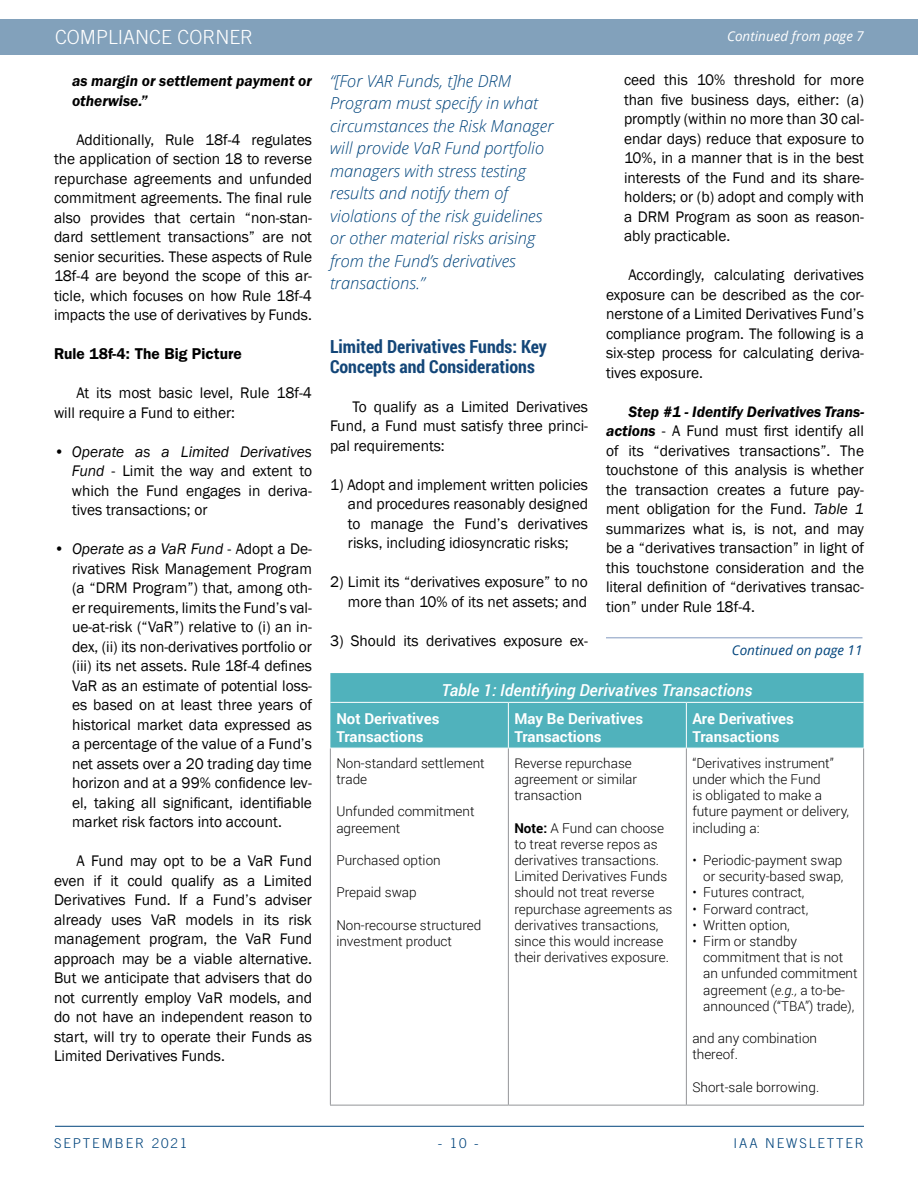
<style>
.page{position:relative;width:918px;height:1188px;background:#fff}
.page>*{position:absolute;margin:0;border:0;box-sizing:border-box;transform-origin:0 0}
.t1{font:300 19.5px "Trade Gothic";color:#fff}
.t2{font:700 18px/19.8px "Roboto Condensed";color:#134678}
.t3{font:italic 300 16.5px/22.5px "Open Sans";color:#00447c}
.t4{font:italic 500 16.5px "Roboto";color:#fff}
.t5{font:15.75px/19.5px "Franklin Gothic";color:#000;text-align:justify}
.t6{font:italic 600 15.75px/19.5px "Franklin Gothic";color:#000}
.t7{font:600 15.75px "Franklin Gothic";color:#000}
.t8{font:700 15px/18px "Roboto";color:#fff}
.t9{font:300 13.5px/16.2px "Roboto";color:#000}
.t10{font:300 13.5px "Trade Gothic";letter-spacing:.14em;color:#00447c}
.t11{font:italic 13.5px "Open Sans";color:#fff}
.t12{font:italic 13.5px "Open Sans";color:#00447c}
.s1{font-style:italic}
.s2{font-weight:600;font-style:italic}
.s3{font-weight:700}
</style>
<div class="page">
<hr style="left:55px;top:1126px;width:809px;height:1px;background:#00447c">
<div style="left:0;top:20px;width:918px;height:35px;background:#82a1bb"></div>
<hr style="left:606px;top:637px;width:256px;height:1px;background:#839ac0">
<div style="left:330px;top:673px;width:534px;height:75px;background:#50b2bc"></div>
<hr style="left:330px;top:702px;width:178px;height:1px;background:#fff">
<hr style="left:508px;top:702px;width:178px;height:1px;background:#fff">
<hr style="left:508px;top:703px;width:1px;height:45px;background:#fff">
<hr style="left:686px;top:702px;width:178px;height:1px;background:#fff">
<hr style="left:686px;top:703px;width:1px;height:45px;background:#fff">
<hr style="left:330px;top:748px;width:1px;height:357px;background:#939598">
<hr style="left:508px;top:748px;width:1px;height:357px;background:#939598">
<hr style="left:686px;top:748px;width:1px;height:357px;background:#939598">
<hr style="left:863px;top:748px;width:1px;height:357px;background:#939598">
<hr style="left:330px;top:1105px;width:178px;height:1px;background:#939598">
<hr style="left:508px;top:1105px;width:178px;height:1px;background:#939598">
<hr style="left:686px;top:1105px;width:178px;height:1px;background:#939598">
<p class="t1" style="left:55px;top:26px;width:200px">COMPLIANCE CORNER</p>
<p class="t11" style="left:727px;top:27px;width:138px">Continued from page 7</p>
<p class="t6" style="left:72px;top:71px;width:241px">as margin or settlement payment or otherwise.”</p>
<p class="t5" style="left:54px;top:130px;width:260px;text-indent:22px">Additionally, Rule 18f-4 regulates the application of section 18 to reverse repurchase agreements and unfunded commitment agreements. The final rule also provides that certain “non-stan&shy;dard settlement transactions” are not senior securities. These aspects of Rule 18f-4 are beyond the scope of this ar&shy;ticle, which focuses on how Rule 18f-4 impacts the use of derivatives by Funds.</p>
<p class="t7" style="left:54px;top:344px;width:189px">Rule 18f-4: The Big Picture</p>
<p class="t5" style="left:54px;top:383px;width:260px;text-indent:22px">At its most basic level, Rule 18f-4 will require a Fund to either:</p>
<p class="t5" style="left:72px;top:442px;width:242px;text-indent:-18px">• <span class="s1">Operate as a Limited Derivatives Fund</span> - Limit the way and extent to which the Fund engages in deriva&shy;tives transactions; or</p>
<p class="t5" style="left:72px;top:539px;width:242px;text-indent:-18px">• <span class="s1">Operate as a VaR Fund</span> - Adopt a De&shy;rivatives Risk Management Program (a “DRM Program”) that, among oth&shy;er requirements, limits the Fund’s val&shy;ue-at-risk (“VaR”) relative to (i) an in&shy;dex, (ii) its non-derivatives portfolio or (iii) its net assets. Rule 18f-4 defines VaR as an estimate of potential loss&shy;es based on at least three years of historical market data expressed as a percentage of the value of a Fund’s net assets over a 20 trading day time horizon and at a 99% confidence lev&shy;el, taking all significant, identifiable market risk factors into account.</p>
<p class="t5" style="left:54px;top:851px;width:260px;text-indent:22px">A Fund may opt to be a VaR Fund even if it could qualify as a Limited Derivatives Fund. If a Fund’s adviser already uses VaR models in its risk management program, the VaR Fund approach may be a viable alternative.<br>But we anticipate that advisers that do not currently employ VaR models, and do not have an independent reason to start, will try to operate their Funds as Limited Derivatives Funds.</p>
<p class="t3" style="left:330px;top:69px;width:225px">“[For VAR Funds, t]he DRM<br>Program must specify in what circumstances the Risk Manager will provide VaR Fund portfolio managers with stress testing results and notify them of violations of the risk guidelines or other material risks arising from the Fund’s derivatives transactions.”</p>
<p class="t5" style="left:624px;top:71px;width:242px">ceed this 10% threshold for more than five business days, either: (a) promptly (within no more than 30 cal&shy;endar days) reduce that exposure to 10%, in a manner that is in the best interests of the Fund and its share&shy;holders; or (b) adopt and comply with a DRM Program as soon as reason&shy;ably practicable.</p>
<p class="t5" style="left:606px;top:266px;width:260px;text-indent:22px">Accordingly, calculating derivatives exposure can be described as the cor&shy;nerstone of a Limited Derivatives Fund’s compliance program. The following is a six-step process for calculating deriva&shy;tives exposure.</p>
<p class="t5" style="left:606px;top:402px;width:260px;text-indent:22px"><span class="s2">Step #1 - Identify Derivatives Trans&shy;actions</span> - A Fund must first identify all of its “derivatives transactions”. The touchstone of this analysis is whether the transaction creates a future pay&shy;ment obligation for the Fund. <span class="s1">Table 1 </span>summarizes what is, is not, and may be a “derivatives transaction” in light of this touchstone consideration and the literal definition of “derivatives transac&shy;tion” under Rule 18f-4.</p>
<p class="t2" style="left:330px;top:336px;width:218px">Limited Derivatives Funds: Key<br>Concepts and Considerations</p>
<p class="t5" style="left:330px;top:397px;width:260px;text-indent:22px">To qualify as a Limited Derivatives Fund, a Fund must satisfy three princi&shy;pal requirements:</p>
<p class="t5" style="left:348px;top:475px;width:242px;text-indent:-18px">1) Adopt and implement written policies and procedures reasonably designed to manage the Fund’s derivatives risks, including idiosyncratic risks;</p>
<p class="t5" style="left:330px;top:572px;width:260px;text-align:right">2) Limit its “derivatives exposure” to no more than 10% of its net assets; and</p>
<p class="t5" style="left:330px;top:631px;width:259px">3) Should its derivatives exposure ex-</p>
<p class="t12" style="left:732px;top:641px;width:132px">Continued on page 11</p>
<p class="t4" style="left:441px;top:679px;width:313px">Table 1: Identifying Derivatives Transactions</p>
<p class="t8" style="left:336px;top:709px;width:105px">Not Derivatives<br>Transactions</p>
<p class="t8" style="left:514px;top:709px;width:130px">May Be Derivatives<br>Transactions</p>
<p class="t8" style="left:692px;top:709px;width:103px">Are Derivatives<br>Transactions</p>
<p class="t9" style="left:336px;top:755px;width:150px">Non-standard settlement trade</p>
<p class="t9" style="left:336px;top:803px;width:140px">Unfunded commitment agreement</p>
<p class="t9" style="left:336px;top:852px;width:106px">Purchased option</p>
<p class="t9" style="left:336px;top:884px;width:82px">Prepaid swap</p>
<p class="t9" style="left:336px;top:917px;width:147px">Non-recourse structured investment product</p>
<p class="t9" style="left:514px;top:755px;width:124px">Reverse repurchase agreement or similar transaction</p>
<p class="t9" style="left:514px;top:819px;width:160px"><span class="s3">Note:</span> A Fund can choose to treat reverse repos as derivatives transactions.<br>Limited Derivatives Funds should not treat reverse repurchase agreements as derivatives transactions, since this would increase their derivatives exposure.</p>
<p class="t9" style="left:692px;top:755px;width:158px">“Derivatives instrument” under which the Fund<br>is obligated to make a future payment or delivery, including a:</p>
<p class="t9" style="left:692px;top:852px;width:153px;text-align:right">• Periodic-payment swap or security-based swap,</p>
<p class="t9" style="left:692px;top:884px;width:114px">• Futures contract,</p>
<p class="t9" style="left:692px;top:900px;width:117px">• Forward contract,</p>
<p class="t9" style="left:692px;top:917px;width:99px">• Written option,</p>
<p class="t9" style="left:703px;top:933px;width:156px;text-indent:-11px">• Firm or standby commitment that is not an unfunded commitment agreement (<span class="s1">e.g.,</span> a to-be&shy;announced (“TBA”) trade),</p>
<p class="t9" style="left:692px;top:1030px;width:126px">and any combination thereof.</p>
<p class="t9" style="left:692px;top:1079px;width:128px">Short-sale borrowing.</p>
<p class="t10" style="left:54px;top:1135px;width:135px">SEPTEMBER 2021</p>
<p class="t10" style="left:438px;top:1135px;width:42px">- 10 -</p>
<p class="t10" style="left:734px;top:1135px;width:132px">IAA NEWSLETTER</p>
</div>
